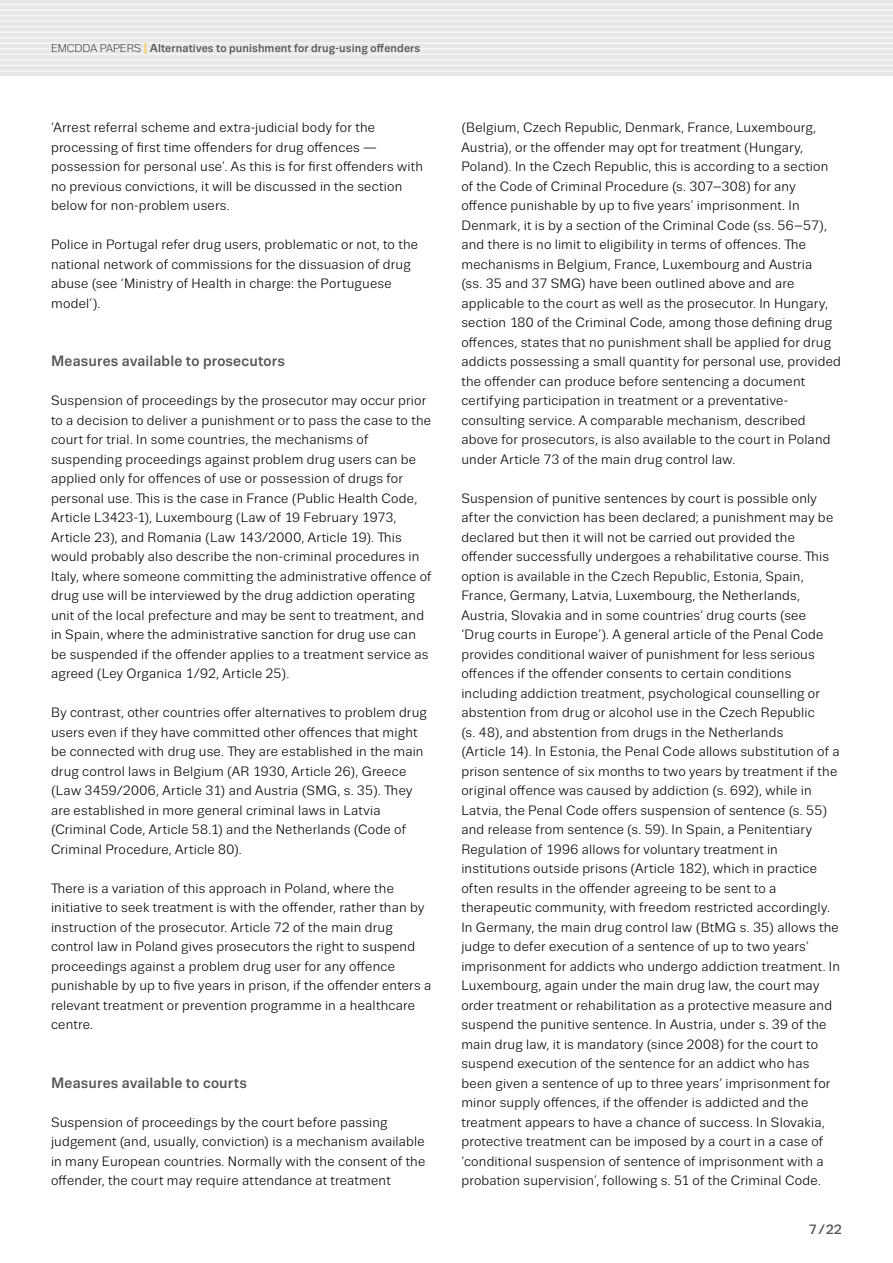
<style>
.page{position:relative;width:893px;height:1263px;background:#fff}
.page>*{position:absolute;margin:0;border:0;box-sizing:border-box;transform-origin:0 0}
.III_Headline{font:500 15px "Trivia Sans";letter-spacing:.01em;color:#535353}
.TEXT_Regular_9_13{font:13.5px/19.5px "Trivia Sans";letter-spacing:.015em;color:#000}
.t1{font:500 13.5px "Trivia Sans";color:#535353}
.t2{font:500 11.55px "Trivia Sans";letter-spacing:.01em;color:#535353}
.s1{font-weight:300;font-size:11.25px;color:#000}
.s2{font-size:16.2px;color:#ffca53}
</style>
<div class="page">
<div style="left:0;top:0;width:893px;height:76px;background:#e7e7e7"></div>
<hr style="left:0;top:4px;width:893px;height:1px;background:#f6f6f6">
<hr style="left:0;top:9px;width:893px;height:2px;background:#f6f6f6">
<hr style="left:0;top:15px;width:893px;height:1px;background:#f6f6f6">
<hr style="left:0;top:20px;width:893px;height:2px;background:#f6f6f6">
<hr style="left:0;top:26px;width:893px;height:1px;background:#f6f6f6">
<hr style="left:0;top:31px;width:893px;height:2px;background:#f6f6f6">
<hr style="left:0;top:37px;width:893px;height:1px;background:#f6f6f6">
<hr style="left:0;top:43px;width:893px;height:1px;background:#f6f6f6">
<hr style="left:0;top:48px;width:893px;height:2px;background:#f6f6f6">
<hr style="left:0;top:54px;width:893px;height:1px;background:#f6f6f6">
<hr style="left:0;top:59px;width:893px;height:2px;background:#f6f6f6">
<hr style="left:0;top:65px;width:893px;height:1px;background:#f6f6f6">
<hr style="left:0;top:70px;width:893px;height:2px;background:#f6f6f6">
<p class="t2" style="left:51px;top:42px;width:371px"><span class="s1">EMCDDA PAPERS</span> <span class="s2">I</span> Alternatives to punishment for drug-using offenders</p>
<p class="TEXT_Regular_9_13" style="left:51px;top:118px;width:374px">‘Arrest referral scheme and extra-judicial body for the processing of first time offenders for drug offences — possession for personal use’. As this is for first offenders with no previous convictions, it will be discussed in the section below for non-problem users.</p>
<p class="TEXT_Regular_9_13" style="left:51px;top:235px;width:369px">Police in Portugal refer drug users, problematic or not, to the national network of commissions for the dissuasion of drug abuse (see ‘Ministry of Health in charge: the Portuguese model’).</p>
<p class="III_Headline" style="left:51px;top:353px;width:235px">Measures available to prosecutors</p>
<p class="TEXT_Regular_9_13" style="left:51px;top:391px;width:382px">Suspension of proceedings by the prosecutor may occur prior to a decision to deliver a punishment or to pass the case to the court for trial. In some countries, the mechanisms of suspending proceedings against problem drug users can be applied only for offences of use or possession of drugs for personal use. This is the case in France (Public Health Code, Article L3423-1), Luxembourg (Law of 19 February 1973, Article 23), and Romania (Law 143/2000, Article 19). This would probably also describe the non-criminal procedures in Italy, where someone committing the administrative offence of drug use will be interviewed by the drug addiction operating unit of the local prefecture and may be sent to treatment, and in Spain, where the administrative sanction for drug use can be suspended if the offender applies to a treatment service as agreed (Ley Organica 1/92, Article 25).</p>
<p class="TEXT_Regular_9_13" style="left:51px;top:703px;width:377px">By contrast, other countries offer alternatives to problem drug users even if they have committed other offences that might be connected with drug use. They are established in the main drug control laws in Belgium (AR 1930, Article 26), Greece (Law 3459/2006, Article 31) and Austria (SMG, s. 35). They are established in more general criminal laws in Latvia (Criminal Code, Article 58.1) and the Netherlands (Code of Criminal Procedure, Article 80).</p>
<p class="TEXT_Regular_9_13" style="left:51px;top:878px;width:382px">There is a variation of this approach in Poland, where the initiative to seek treatment is with the offender, rather than by instruction of the prosecutor. Article 72 of the main drug control law in Poland gives prosecutors the right to suspend proceedings against a problem drug user for any offence punishable by up to five years in prison, if the offender enters a relevant treatment or prevention programme in a healthcare centre.</p>
<p class="III_Headline" style="left:51px;top:1074px;width:197px">Measures available to courts</p>
<p class="TEXT_Regular_9_13" style="left:51px;top:1112px;width:376px">Suspension of proceedings by the court before passing judgement (and, usually, conviction) is a mechanism available in many European countries. Normally with the consent of the offender, the court may require attendance at treatment</p>
<p class="TEXT_Regular_9_13" style="left:461px;top:118px;width:381px">(Belgium, Czech Republic, Denmark, France, Luxembourg, Austria), or the offender may opt for treatment (Hungary, Poland). In the Czech Republic, this is according to a section of the Code of Criminal Procedure (s. 307–308) for any offence punishable by up to five years’ imprisonment. In Denmark, it is by a section of the Criminal Code (ss. 56–57), and there is no limit to eligibility in terms of offences. The mechanisms in Belgium, France, Luxembourg and Austria<br>(ss. 35 and 37 SMG) have been outlined above and are applicable to the court as well as the prosecutor. In Hungary, section 180 of the Criminal Code, among those defining drug offences, states that no punishment shall be applied for drug addicts possessing a small quantity for personal use, provided the offender can produce before sentencing a document certifying participation in treatment or a preventative&shy;consulting service. A comparable mechanism, described above for prosecutors, is also available to the court in Poland under Article 73 of the main drug control law.</p>
<p class="TEXT_Regular_9_13" style="left:461px;top:488px;width:380px">Suspension of punitive sentences by court is possible only after the conviction has been declared; a punishment may be declared but then it will not be carried out provided the offender successfully undergoes a rehabilitative course. This option is available in the Czech Republic, Estonia, Spain, France, Germany, Latvia, Luxembourg, the Netherlands, Austria, Slovakia and in some countries’ drug courts (see ‘Drug courts in Europe’). A general article of the Penal Code provides conditional waiver of punishment for less serious offences if the offender consents to certain conditions including addiction treatment, psychological counselling or abstention from drug or alcohol use in the Czech Republic<br>(s. 48), and abstention from drugs in the Netherlands<br>(Article 14). In Estonia, the Penal Code allows substitution of a prison sentence of six months to two years by treatment if the original offence was caused by addiction (s. 692), while in Latvia, the Penal Code offers suspension of sentence (s. 55) and release from sentence (s. 59). In Spain, a Penitentiary Regulation of 1996 allows for voluntary treatment in institutions outside prisons (Article 182), which in practice often results in the offender agreeing to be sent to a therapeutic community, with freedom restricted accordingly.<br>In Germany, the main drug control law (BtMG s. 35) allows the judge to defer execution of a sentence of up to two years’ imprisonment for addicts who undergo addiction treatment. In Luxembourg, again under the main drug law, the court may order treatment or rehabilitation as a protective measure and suspend the punitive sentence. In Austria, under s. 39 of the main drug law, it is mandatory (since 2008) for the court to suspend execution of the sentence for an addict who has been given a sentence of up to three years’ imprisonment for minor supply offences, if the offender is addicted and the treatment appears to have a chance of success. In Slovakia, protective treatment can be imposed by a court in a case of ‘conditional suspension of sentence of imprisonment with a probation supervision’, following s. 51 of the Criminal Code.</p>
<p class="t1" style="left:809px;top:1222px;width:35px">7/22</p>
</div>
